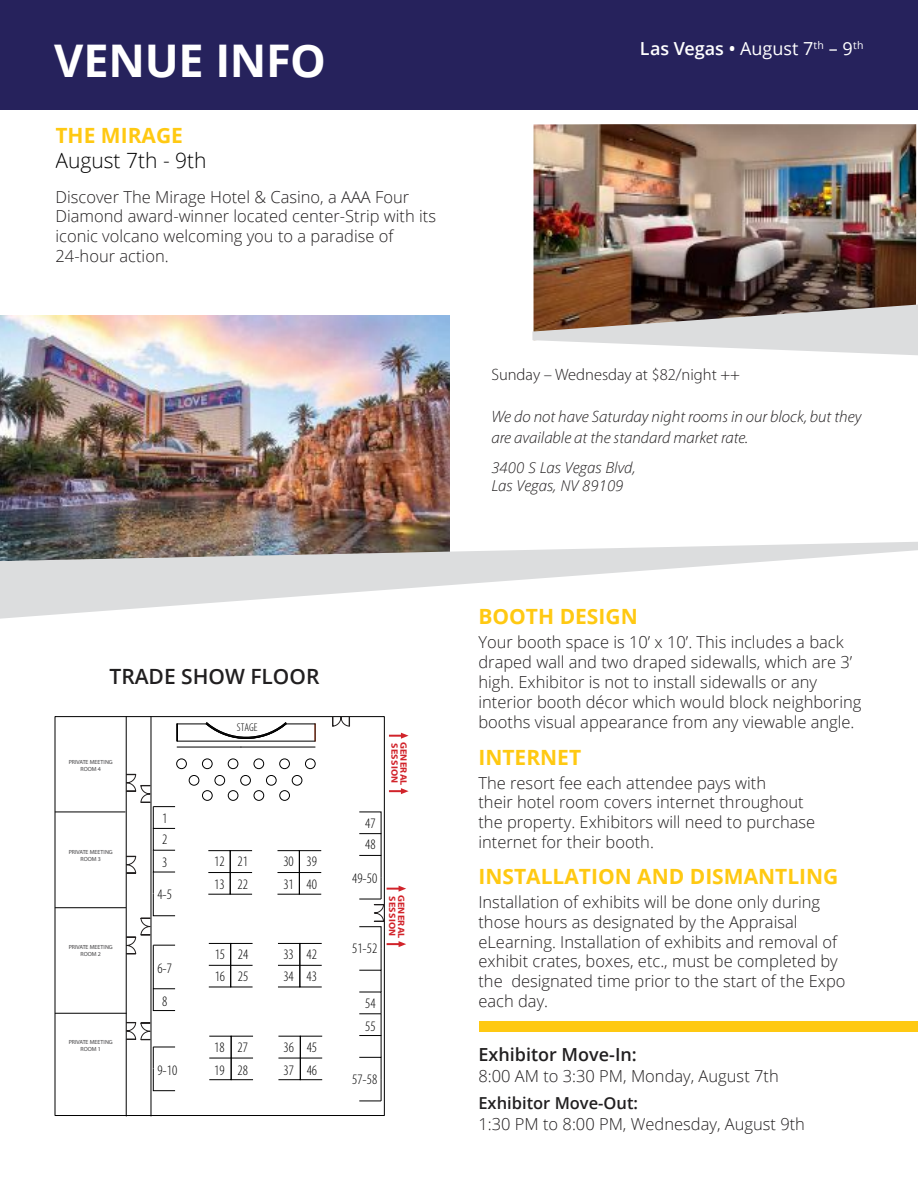
<style>
.page{position:relative;width:918px;height:1188px;background:#fff}
.page>*{position:absolute;margin:0;border:0;box-sizing:border-box;transform-origin:0 0}
.t1{font:700 45px "Open Sans";letter-spacing:-.01em;color:#fff}
.t2{font:21.15px "Open Sans";color:#231f20}
.t3{font:700 21px "Open Sans";color:#ffc912}
.t4{font:600 21px "Open Sans";color:#211f20}
.t5{font:300 21px "Open Sans";color:#000}
.t6{font:600 18px "Open Sans";color:#fff}
.t7{font:600 18px "Open Sans";color:#211f20}
.t8{font:300 16.5px/19.8px "Open Sans";color:#221f20}
.t9{font:italic 300 16.5px/21px "Myriad Pro";color:#221f20}
.t10{font:300 16.5px "Myriad Pro";color:#221f20}
.t11{font:600 16.5px "Open Sans";color:#211f20}
.t12{font:italic 300 15px/18px "Open Sans";color:#221f20}
.t13{font:300 condensed 14.55px/22.8px "Myriad Pro";color:#000}
.t14{font:300 condensed 11.25px "Myriad Pro";color:#000}
.t15{font:700 9.3px "Myriad Pro";letter-spacing:.025em;color:#d1232a;scale:1.09 1}
.t16{font:6px/7.2px "Lato";color:#424143;text-align:center}
.s1{font-weight:400}
</style>
<div class="page">
<img style="left:534px;top:124px;width:382px;height:181px">
<div style="left:0;top:0;width:918px;height:110px;background:#26225c"></div>
<img style="left:0;top:316px;width:450px;height:226px">
<svg style="left:0;top:542px;width:918px;height:77px"></svg>
<svg style="left:532px;top:305px;width:386px;height:50px;background:#c0b8b3"></svg>
<div style="left:480px;top:1021px;width:438px;height:11px;background:#ffc912"></div>
<svg style="left:332px;top:716px;width:18px;height:11px"></svg>
<svg style="left:389px;top:733px;width:20px;height:6px"></svg>
<svg style="left:389px;top:788px;width:20px;height:6px"></svg>
<svg style="left:277px;top:850px;width:45px;height:45px"></svg>
<svg style="left:177px;top:723px;width:139px;height:19px"></svg>
<hr style="left:177px;top:747px;width:64px;height:1px;background:#000">
<hr style="left:241px;top:747px;width:74px;height:1px;background:#000">
<hr style="left:126px;top:717px;width:1px;height:399px;background:#000">
<hr style="left:55px;top:1013px;width:71px;height:1px;background:#000">
<hr style="left:55px;top:907px;width:71px;height:1px;background:#000">
<hr style="left:55px;top:812px;width:70px;height:1px;background:#000">
<svg style="left:278px;top:943px;width:44px;height:44px"></svg>
<svg style="left:278px;top:1036px;width:45px;height:44px"></svg>
<svg style="left:208px;top:850px;width:44px;height:45px"></svg>
<svg style="left:208px;top:943px;width:45px;height:44px"></svg>
<svg style="left:209px;top:1036px;width:44px;height:44px"></svg>
<hr style="left:151px;top:717px;width:1px;height:399px;background:#000">
<svg style="left:125px;top:1022px;width:27px;height:18px"></svg>
<svg style="left:121px;top:774px;width:54px;height:237px"></svg>
<svg style="left:153px;top:1047px;width:22px;height:44px"></svg>
<div style="left:176px;top:759px;width:11px;height:10px;border:1px solid #000;border-radius:50%"></div>
<div style="left:202px;top:759px;width:10px;height:10px;border:1px solid #000;border-radius:50%"></div>
<div style="left:228px;top:759px;width:10px;height:10px;border:1px solid #000;border-radius:50%"></div>
<div style="left:254px;top:759px;width:10px;height:10px;border:1px solid #000;border-radius:50%"></div>
<div style="left:280px;top:759px;width:10px;height:10px;border:1px solid #000;border-radius:50%"></div>
<div style="left:305px;top:759px;width:10px;height:10px;border:1px solid #000;border-radius:50%"></div>
<div style="left:189px;top:775px;width:10px;height:10px;border:1px solid #000;border-radius:50%"></div>
<div style="left:215px;top:775px;width:10px;height:10px;border:1px solid #000;border-radius:50%"></div>
<div style="left:241px;top:775px;width:10px;height:10px;border:1px solid #000;border-radius:50%"></div>
<div style="left:266px;top:775px;width:10px;height:10px;border:1px solid #000;border-radius:50%"></div>
<div style="left:292px;top:775px;width:10px;height:10px;border:1px solid #000;border-radius:50%"></div>
<div style="left:202px;top:790px;width:10px;height:11px;border:1px solid #000;border-radius:50%"></div>
<div style="left:228px;top:790px;width:10px;height:11px;border:1px solid #000;border-radius:50%"></div>
<div style="left:254px;top:790px;width:10px;height:11px;border:1px solid #000;border-radius:50%"></div>
<div style="left:280px;top:790px;width:10px;height:11px;border:1px solid #000;border-radius:50%"></div>
<svg style="left:359px;top:812px;width:47px;height:290px"></svg>
<h1 class="t1" style="left:54px;top:29px;width:274px">VENUE INFO</h1>
<p class="t3" style="left:56px;top:120px;width:129px">THE MIRAGE</p>
<p class="t5" style="left:56px;top:146px;width:153px">August 7th - 9th</p>
<p class="t8" style="left:56px;top:186px;width:382px">Discover The Mirage Hotel &amp; Casino, a AAA Four Diamond award-winner located center-Strip with its iconic volcano welcoming you to a paradise of 24-hour action.</p>
<p class="t6" style="left:640px;top:36px;width:225px">Las Vegas • <span class="s1">August 7</span><sup>th</sup> <span class="s1">– 9</span><sup>th</sup></p>
<p class="t10" style="left:491px;top:365px;width:250px">Sunday – Wednesday at $82/night ++</p>
<p class="t9" style="left:491px;top:406px;width:372px">We do not have Saturday night rooms in our block, but they are available at the standard market rate.</p>
<p class="t12" style="left:491px;top:458px;width:146px">3400 S Las Vegas Blvd,<br>Las Vegas, NV 89109</p>
<p class="t2" style="left:125px;top:653px;width:197px">THE MIRAGE HOTEL</p>
<p class="t4" style="left:109px;top:662px;width:211px">TRADE SHOW FLOOR</p>
<p class="t16" style="left:69px;top:759px;width:46px">PRIVATE MEETING<br>ROOM 4</p>
<p class="t16" style="left:69px;top:848px;width:46px">PRIVATE MEETING<br>ROOM 3</p>
<p class="t16" style="left:69px;top:943px;width:46px">PRIVATE MEETING<br>ROOM 2</p>
<p class="t16" style="left:69px;top:1038px;width:46px">PRIVATE MEETING<br>ROOM 1</p>
<p class="t13" style="left:162px;top:808px;width:7px;line-height:21px">1<br>2</p>
<p class="t13" style="left:162px;top:851px;width:7px">3</p>
<p class="t13" style="left:157px;top:883px;width:16px">4-5</p>
<p class="t13" style="left:157px;top:957px;width:16px">6-7</p>
<p class="t13" style="left:162px;top:990px;width:7px">8</p>
<p class="t13" style="left:157px;top:1059px;width:21px">9-10</p>
<p class="t14" style="left:237px;top:721px;width:22px">STAGE</p>
<p class="t13" style="left:214px;top:850px;width:12px">12<br>13</p>
<p class="t13" style="left:238px;top:850px;width:12px">21<br>22</p>
<p class="t13" style="left:283px;top:850px;width:12px">30<br>31</p>
<p class="t13" style="left:307px;top:850px;width:12px">39<br>40</p>
<p class="t13" style="left:215px;top:943px;width:12px">15<br>16</p>
<p class="t13" style="left:238px;top:943px;width:12px">24<br>25</p>
<p class="t13" style="left:283px;top:943px;width:12px">33<br>34</p>
<p class="t13" style="left:307px;top:943px;width:12px">42<br>43</p>
<p class="t13" style="left:214px;top:1037px;width:12px">18<br>19</p>
<p class="t13" style="left:238px;top:1037px;width:12px">27<br>28</p>
<p class="t13" style="left:284px;top:1037px;width:12px">36<br>37</p>
<p class="t13" style="left:307px;top:1037px;width:12px">45<br>46</p>
<p class="t15" style="left:401px;top:743px;width:38px;rotate:90deg">SESSION</p>
<p class="t15" style="left:410px;top:742px;width:42px;rotate:90deg">GENERAL</p>
<p class="t13" style="left:365px;top:813px;width:12px;line-height:21px">47<br>48</p>
<p class="t13" style="left:352px;top:867px;width:27px">49-50</p>
<p class="t13" style="left:352px;top:937px;width:27px">51-52</p>
<p class="t15" style="left:398px;top:896px;width:38px;rotate:90deg">SESSION</p>
<p class="t15" style="left:407px;top:895px;width:42px;rotate:90deg">GENERAL</p>
<p class="t13" style="left:365px;top:992px;width:12px;line-height:23.2px">54<br>55</p>
<p class="t13" style="left:352px;top:1068px;width:27px">57-58</p>
<p class="t3" style="left:478px;top:602px;width:161px">BOOTH DESIGN</p>
<p class="t8" style="left:478px;top:632px;width:385px">Your booth space is 10’ x 10’. This includes a back draped wall and two draped sidewalls, which are 3’ high. Exhibitor is not to install sidewalls or any interior booth décor which would block neighboring booths visual appearance from any viewable angle.</p>
<p class="t3" style="left:478px;top:742px;width:104px">INTERNET</p>
<p class="t8" style="left:478px;top:772px;width:338px">The resort fee each attendee pays with<br>their hotel room covers internet throughout the property. Exhibitors will need to purchase internet for their booth.</p>
<p class="t3" style="left:478px;top:861px;width:362px">INSTALLATION AND DISMANTLING</p>
<p class="t8" style="left:478px;top:892px;width:369px">Installation of exhibits will be done only during those hours as designated by the Appraisal eLearning. Installation of exhibits and removal of exhibit crates, boxes, etc., must be completed by the designated time prior to the start of the Expo each day.</p>
<p class="t7" style="left:478px;top:1042px;width:160px">Exhibitor Move-In:</p>
<p class="t8" style="left:478px;top:1066px;width:302px">8:00 AM to 3:30 PM, Monday, August 7th</p>
<p class="t11" style="left:478px;top:1092px;width:161px">Exhibitor Move-Out:</p>
<p class="t8" style="left:478px;top:1114px;width:328px">1:30 PM to 8:00 PM, Wednesday, August 9th</p>
</div>
